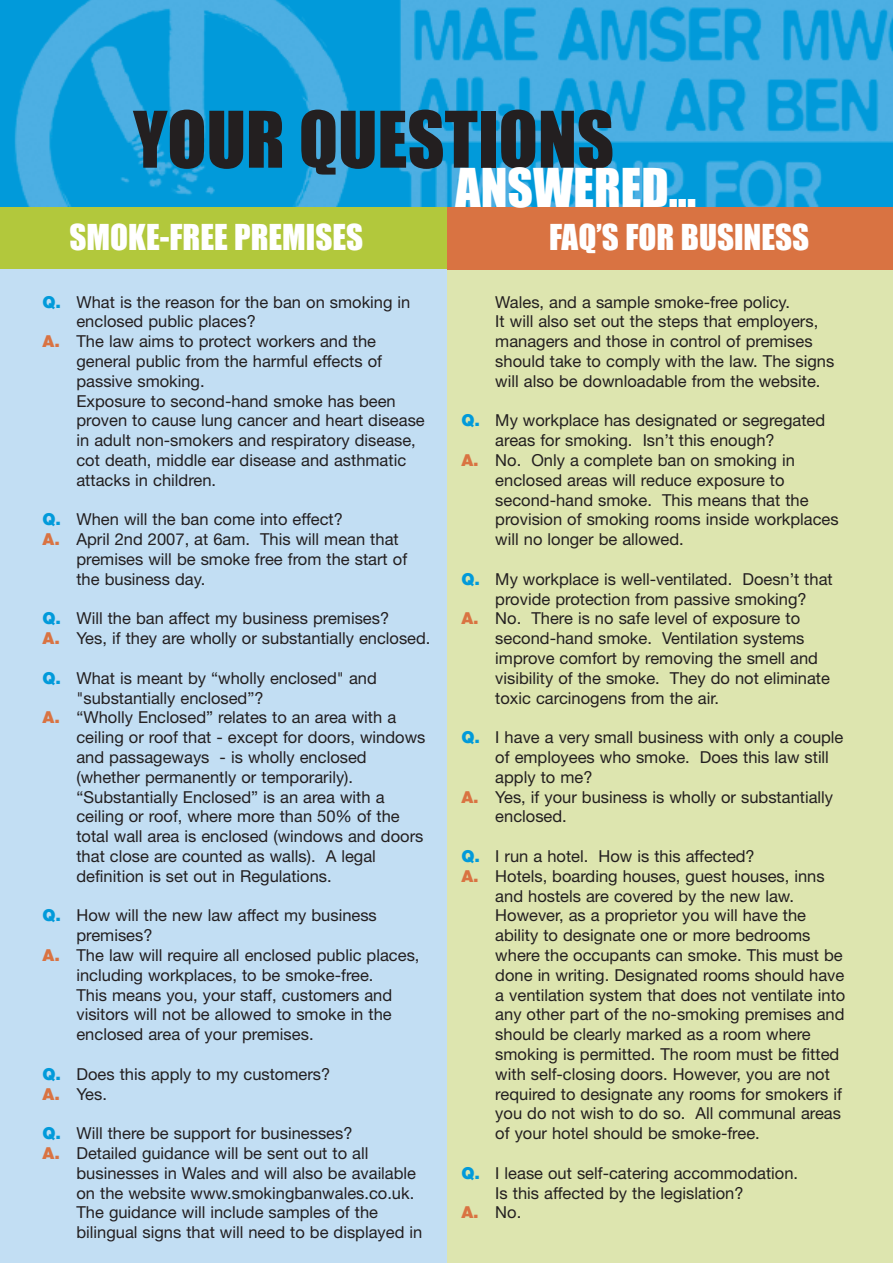
<style>
.page{position:relative;width:893px;height:1263px;background:#fff}
.page>*{position:absolute;margin:0;border:0;box-sizing:border-box;transform-origin:0 0}
.t1{font:72px "Impact";color:#231f20}
.t2{font:49.5px "Impact";color:#fff}
.t3{font:33px "Impact";color:#fff}
.t4{font:16.5px/19.8px "Helvetica Neue";color:#231f20}
.s1{font-weight:900;color:#019ada}
.s2{font-weight:900;color:#d97342}
</style>
<div class="page">
<img style="left:0;top:0;width:893px;height:207px">
<div style="left:0;top:239px;width:893px;height:1024px;background:#dde5af"></div>
<div style="left:0;top:207px;width:447px;height:62px;background:#b2c83c"></div>
<div style="left:0;top:269px;width:447px;height:994px;background:#c2def3"></div>
<div style="left:447px;top:207px;width:446px;height:62px;background:#d97342"></div>
<h1 class="t1" style="left:133px;top:101px;width:482px">YOUR QUESTIONS</h1>
<h2 class="t2" style="left:456px;top:161px;width:242px">ANSWERED...</h2>
<h3 class="t3" style="left:70px;top:220px;width:295px">SMOKE-FREE PREMISES</h3>
<h3 class="t3" style="left:549px;top:220px;width:262px">FAQ’S FOR BUSINESS</h3>
<p class="t4" style="left:43px;top:293px;width:369px"><span class="s1">Q.</span> What is the reason for the ban on smoking in</p>
<p class="t4" style="left:76px;top:313px;width:181px">enclosed public places?</p>
<p class="t4" style="left:43px;top:333px;width:335px"><span class="s2">A.</span> The law aims to protect workers and the</p>
<p class="t4" style="left:76px;top:353px;width:307px">general public from the harmful effects of</p>
<p class="t4" style="left:76px;top:373px;width:130px">passive smoking.</p>
<p class="t4" style="left:76px;top:392px;width:321px">Exposure to second-hand smoke has been</p>
<p class="t4" style="left:76px;top:412px;width:350px">proven to cause lung cancer and heart disease</p>
<p class="t4" style="left:76px;top:432px;width:341px">in adult non-smokers and respiratory disease,</p>
<p class="t4" style="left:76px;top:452px;width:331px">cot death, middle ear disease and asthmatic</p>
<p class="t4" style="left:76px;top:472px;width:141px">attacks in children.</p>
<p class="t4" style="left:43px;top:511px;width:302px"><span class="s1">Q.</span> When will the ban come into effect?</p>
<p class="t4" style="left:43px;top:531px;width:358px"><span class="s2">A.</span> April 2nd 2007, at 6am. This will mean that</p>
<p class="t4" style="left:76px;top:551px;width:332px">premises will be smoke free from the start of</p>
<p class="t4" style="left:76px;top:571px;width:130px">the business day.</p>
<p class="t4" style="left:43px;top:610px;width:389px"><span class="s1">Q.</span> Will the ban affect my business premises?<br><span class="s2">A.</span> Yes, if they are wholly or substantially enclosed.</p>
<p class="t4" style="left:43px;top:670px;width:336px"><span class="s1">Q.</span> What is meant by “wholly enclosed" and</p>
<p class="t4" style="left:76px;top:689px;width:189px">"substantially enclosed”?</p>
<p class="t4" style="left:43px;top:709px;width:355px"><span class="s2">A.</span> “Wholly Enclosed” relates to an area with a</p>
<p class="t4" style="left:76px;top:729px;width:350px">ceiling or roof that - except for doors, windows</p>
<p class="t4" style="left:76px;top:749px;width:292px">and passageways - is wholly enclosed</p>
<p class="t4" style="left:76px;top:769px;width:278px">(whether permanently or temporarily).</p>
<p class="t4" style="left:76px;top:788px;width:310px">“Substantially Enclosed” is an area with a</p>
<p class="t4" style="left:76px;top:808px;width:325px">ceiling or roof, where more than 50% of the</p>
<p class="t4" style="left:76px;top:828px;width:348px">total wall area is enclosed (windows and doors</p>
<p class="t4" style="left:76px;top:848px;width:301px">that close are counted as walls). A legal</p>
<p class="t4" style="left:76px;top:868px;width:257px">definition is set out in Regulations.</p>
<p class="t4" style="left:43px;top:907px;width:336px"><span class="s1">Q.</span> How will the new law affect my business</p>
<p class="t4" style="left:76px;top:927px;width:78px">premises?</p>
<p class="t4" style="left:43px;top:947px;width:378px"><span class="s2">A.</span> The law will require all enclosed public places,</p>
<p class="t4" style="left:76px;top:967px;width:299px">including workplaces, to be smoke-free.</p>
<p class="t4" style="left:76px;top:986px;width:317px">This means you, your staff, customers and</p>
<p class="t4" style="left:76px;top:1006px;width:317px">visitors will not be allowed to smoke in the</p>
<p class="t4" style="left:76px;top:1026px;width:239px">enclosed area of your premises.</p>
<p class="t4" style="left:43px;top:1066px;width:289px"><span class="s1">Q.</span> Does this apply to my customers?<br><span class="s2">A.</span> Yes.</p>
<p class="t4" style="left:43px;top:1125px;width:312px"><span class="s1">Q.</span> Will there be support for businesses?</p>
<p class="t4" style="left:43px;top:1145px;width:327px"><span class="s2">A.</span> Detailed guidance will be sent out to all</p>
<p class="t4" style="left:76px;top:1165px;width:341px">businesses in Wales and will also be available</p>
<p class="t4" style="left:76px;top:1184px;width:339px">on the website www.smokingbanwales.co.uk.</p>
<p class="t4" style="left:76px;top:1204px;width:303px">The guidance will include samples of the</p>
<p class="t4" style="left:76px;top:1224px;width:347px">bilingual signs that will need to be displayed in</p>
<p class="t4" style="left:495px;top:293px;width:340px">Wales, and a sample smoke-free policy.<br>It will also set out the steps that employers, managers and those in control of premises should take to comply with the law. The signs will also be downloadable from the website.</p>
<p class="t4" style="left:461px;top:412px;width:365px"><span class="s1">Q.</span> My workplace has designated or segregated</p>
<p class="t4" style="left:495px;top:432px;width:281px">areas for smoking. Isn’t this enough?</p>
<p class="t4" style="left:461px;top:452px;width:335px"><span class="s2">A.</span> No. Only a complete ban on smoking in</p>
<p class="t4" style="left:495px;top:472px;width:291px">enclosed areas will reduce exposure to</p>
<p class="t4" style="left:495px;top:491px;width:315px">second-hand smoke. This means that the</p>
<p class="t4" style="left:495px;top:511px;width:345px">provision of smoking rooms inside workplaces</p>
<p class="t4" style="left:495px;top:531px;width:190px">will no longer be allowed.</p>
<p class="t4" style="left:461px;top:571px;width:373px"><span class="s1">Q.</span> My workplace is well-ventilated. Doesn’t that</p>
<p class="t4" style="left:495px;top:590px;width:313px">provide protection from passive smoking?</p>
<p class="t4" style="left:461px;top:610px;width:340px"><span class="s2">A.</span> No. There is no safe level of exposure to</p>
<p class="t4" style="left:495px;top:630px;width:311px">second-hand smoke. Ventilation systems</p>
<p class="t4" style="left:495px;top:650px;width:324px">improve comfort by removing the smell and</p>
<p class="t4" style="left:495px;top:670px;width:336px">visibility of the smoke. They do not eliminate</p>
<p class="t4" style="left:495px;top:689px;width:225px">toxic carcinogens from the air.</p>
<p class="t4" style="left:461px;top:729px;width:384px"><span class="s1">Q.</span> I have a very small business with only a couple</p>
<p class="t4" style="left:495px;top:749px;width:335px">of employees who smoke. Does this law still</p>
<p class="t4" style="left:495px;top:769px;width:99px">apply to me?</p>
<p class="t4" style="left:461px;top:788px;width:373px"><span class="s2">A.</span> Yes, if your business is wholly or substantially</p>
<p class="t4" style="left:495px;top:808px;width:73px">enclosed.</p>
<p class="t4" style="left:461px;top:848px;width:295px"><span class="s1">Q.</span> I run a hotel. How is this affected?</p>
<p class="t4" style="left:461px;top:868px;width:365px"><span class="s2">A.</span> Hotels, boarding houses, guest houses, inns</p>
<p class="t4" style="left:495px;top:887px;width:300px">and hostels are covered by the new law.</p>
<p class="t4" style="left:495px;top:907px;width:312px">However, as a proprietor you will have the</p>
<p class="t4" style="left:495px;top:927px;width:317px">ability to designate one or more bedrooms</p>
<p class="t4" style="left:495px;top:947px;width:349px">where the occupants can smoke. This must be</p>
<p class="t4" style="left:495px;top:967px;width:351px">done in writing. Designated rooms should have</p>
<p class="t4" style="left:495px;top:986px;width:352px">a ventilation system that does not ventilate into</p>
<p class="t4" style="left:495px;top:1006px;width:351px">any other part of the no-smoking premises and</p>
<p class="t4" style="left:495px;top:1026px;width:317px">should be clearly marked as a room where</p>
<p class="t4" style="left:495px;top:1046px;width:345px">smoking is permitted. The room must be fitted</p>
<p class="t4" style="left:495px;top:1066px;width:336px">with self-closing doors. However, you are not</p>
<p class="t4" style="left:495px;top:1085px;width:348px">required to designate any rooms for smokers if</p>
<p class="t4" style="left:495px;top:1105px;width:347px">you do not wish to do so. All communal areas</p>
<p class="t4" style="left:495px;top:1125px;width:266px">of your hotel should be smoke-free.</p>
<p class="t4" style="left:461px;top:1165px;width:338px"><span class="s1">Q.</span> I lease out self-catering accommodation.</p>
<p class="t4" style="left:495px;top:1184px;width:250px">Is this affected by the legislation?</p>
<p class="t4" style="left:461px;top:1204px;width:61px"><span class="s2">A.</span> No.</p>
</div>
